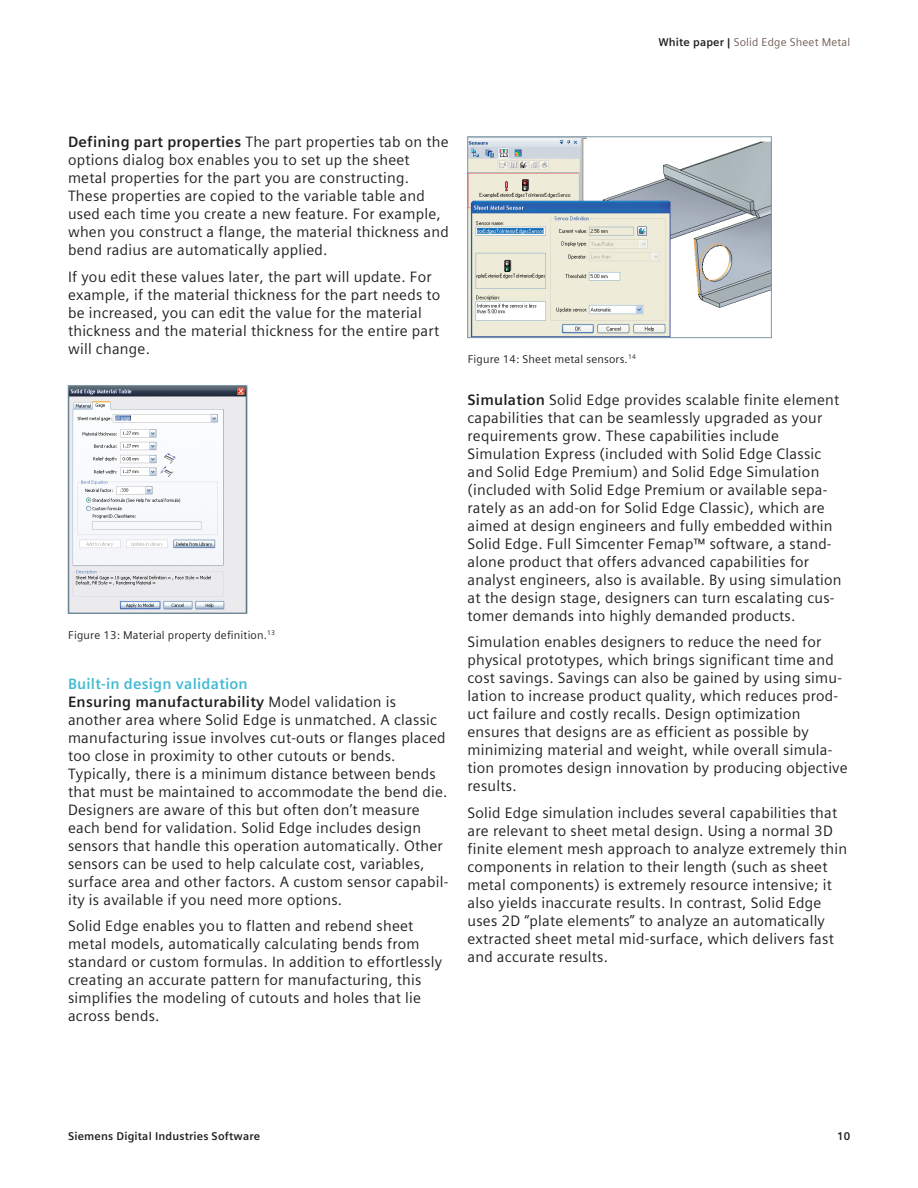
<style>
.page{position:relative;width:918px;height:1188px;background:#fff}
.page>*{position:absolute;margin:0;border:0;box-sizing:border-box;transform-origin:0 0}
.t1{font:15px/18px "Siemens Sans Global";letter-spacing:.015em;color:#231f20}
.t2{font:11.25px "Siemens Sans Global";letter-spacing:.015em;color:#231f20}
.t3{font:700 11.25px "Siemens Sans Global";letter-spacing:.015em;color:#231f20}
.t4{font:11.25px "Siemens Sans Global";letter-spacing:.015em;color:#725e54}
.s1{font-weight:700;color:#231f20}
.s2{font-weight:700}
.s3{font-weight:700;color:#41bad2}
</style>
<div class="page">
<img style="left:70px;top:387px;width:175px;height:224px">
<div style="left:68px;top:385px;width:179px;height:228px;border:1px solid #7b99a9"></div>
<img style="left:470px;top:139px;width:300px;height:197px">
<div style="left:468px;top:137px;width:304px;height:201px;border:1px solid #7b99a9"></div>
<p class="t4" style="left:658px;top:34px;width:194px"><span class="s1">White paper |</span> Solid Edge Sheet Metal</p>
<p class="t1" style="left:68px;top:133px;width:382px"><span class="s2">Defining part properties</span> The part properties tab on the options dialog box enables you to set up the sheet metal properties for the part you are constructing.<br>These properties are copied to the variable table and used each time you create a new feature. For example, when you construct a flange, the material thickness and bend radius are automatically applied.</p>
<p class="t1" style="left:68px;top:267px;width:374px">If you edit these values later, the part will update. For example, if the material thickness for the part needs to be increased, you can edit the value for the material thickness and the material thickness for the entire part will change.</p>
<p class="t2" style="left:68px;top:626px;width:208px">Figure 13: Material property definition.<sup>13</sup></p>
<p class="t1" style="left:68px;top:675px;width:382px"><span class="s3">Built-in design validation<br></span><span class="s2">Ensuring manufacturability</span> Model validation is another area where Solid Edge is unmatched. A classic manufacturing issue involves cut-outs or flanges placed too close in proximity to other cutouts or bends.<br>Typically, there is a minimum distance between bends that must be maintained to accommodate the bend die.<br>Designers are aware of this but often don’t measure each bend for validation. Solid Edge includes design sensors that handle this operation automatically. Other sensors can be used to help calculate cost, variables, surface area and other factors. A custom sensor capabil&shy;ity is available if you need more options.</p>
<p class="t1" style="left:68px;top:917px;width:376px">Solid Edge enables you to flatten and rebend sheet metal models, automatically calculating bends from standard or custom formulas. In addition to effortlessly creating an accurate pattern for manufacturing, this simplifies the modeling of cutouts and holes that lie across bends.</p>
<p class="t2" style="left:468px;top:350px;width:170px">Figure 14: Sheet metal sensors.<sup>14</sup></p>
<p class="t1" style="left:468px;top:391px;width:376px"><span class="s2">Simulation</span> Solid Edge provides scalable finite element capabilities that can be seamlessly upgraded as your requirements grow. These capabilities include Simulation Express (included with Solid Edge Classic and Solid Edge Premium) and Solid Edge Simulation (included with Solid Edge Premium or available sepa&shy;rately as an add-on for Solid Edge Classic), which are aimed at design engineers and fully embedded within Solid Edge. Full Simcenter Femap™ software, a stand&shy;alone product that offers advanced capabilities for analyst engineers, also is available. By using simulation at the design stage, designers can turn escalating cus&shy;tomer demands into highly demanded products.</p>
<p class="t1" style="left:468px;top:633px;width:382px">Simulation enables designers to reduce the need for physical prototypes, which brings significant time and cost savings. Savings can also be gained by using simu&shy;lation to increase product quality, which reduces prod&shy;uct failure and costly recalls. Design optimization ensures that designs are as efficient as possible by minimizing material and weight, while overall simula&shy;tion promotes design innovation by producing objective results.</p>
<p class="t1" style="left:468px;top:804px;width:381px">Solid Edge simulation includes several capabilities that are relevant to sheet metal design. Using a normal 3D finite element mesh approach to analyze extremely thin components in relation to their length (such as sheet metal components) is extremely resource intensive; it also yields inaccurate results. In contrast, Solid Edge uses 2D “plate elements” to analyze an automatically extracted sheet metal mid-surface, which delivers fast and accurate results.</p>
<p class="t3" style="left:68px;top:1127px;width:194px">Siemens Digital Industries Software</p>
<p class="t3" style="left:837px;top:1127px;width:15px">10</p>
</div>
